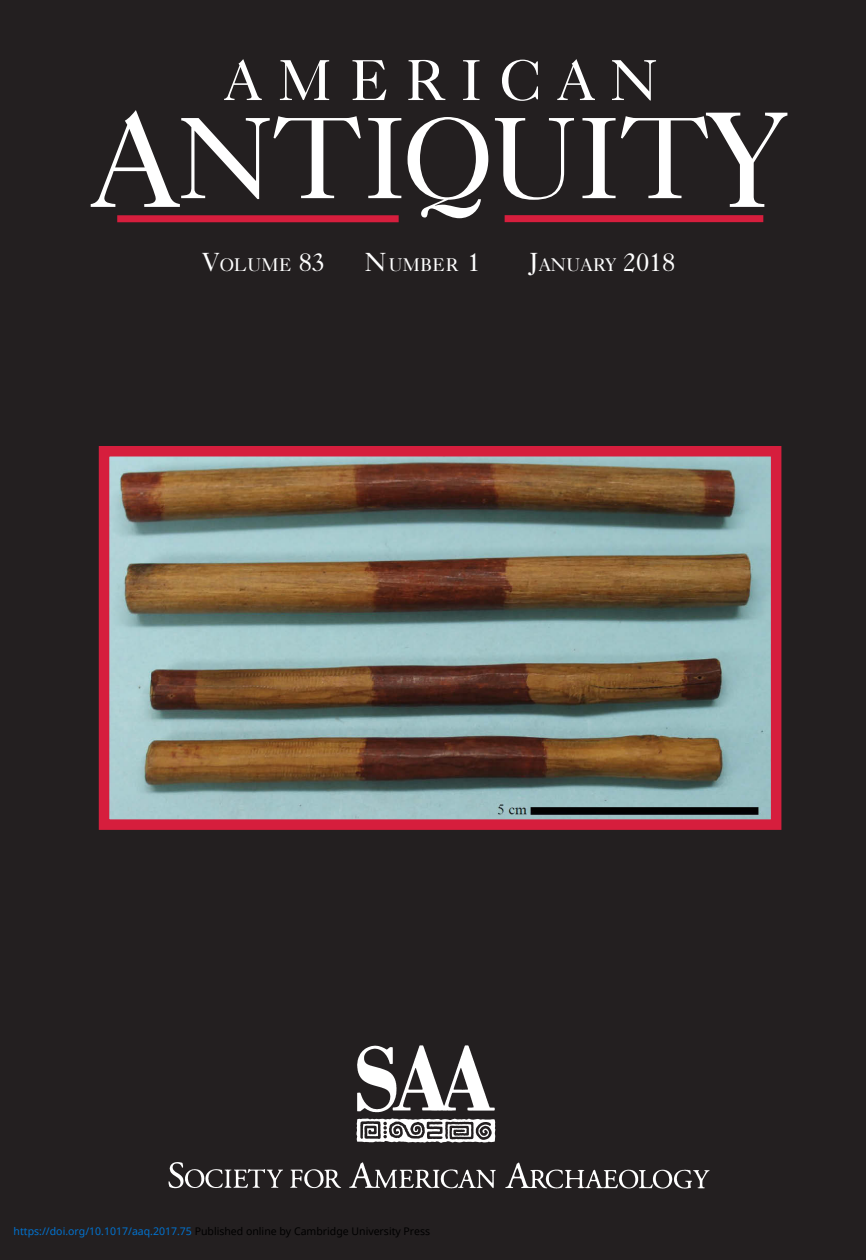
<style>
.page{position:relative;width:866px;height:1260px;background:#fff}
.page>*{position:absolute;margin:0;border:0;box-sizing:border-box;transform-origin:0 0}
.t1{font:116.02px "Caslon Five Forty";letter-spacing:-.02em;color:#fff}
.t2{font:57.75px "Caslon Five Forty";letter-spacing:.26em;color:#fff}
.t3{font:18.38px "Caslon Five Forty";color:#fff}
.t4{font:10.5px "Noto Sans";color:#000}
.s1{font-size:136.5px}
.s2{font-size:26.25px}
.s3{color:#0172cf}
</style>
<div class="page">
<div style="left:0;top:0;width:866px;height:1259px;background:#231f20"></div>
<div style="left:117px;top:215px;width:281px;height:7px;background:#d61e3d"></div>
<div style="left:504px;top:215px;width:259px;height:7px;background:#d61e3d"></div>
<img style="left:168px;top:1045px;width:542px;height:144px">
<img style="left:110px;top:457px;width:660px;height:361px">
<div style="left:99px;top:446px;width:682px;height:383px;border:10px solid #d61e3d"></div>
<p class="t2" style="left:223px;top:59px;width:436px">AMERICAN</p>
<p class="t1" style="left:89px;top:115px;width:700px"><span class="s1">A</span>NTIQUIT<span class="s1">Y</span></p>
<p class="t3" style="left:202px;top:257px;width:124px"><span class="s2">V</span>OLUME <span class="s2">83</span></p>
<p class="t3" style="left:365px;top:257px;width:117px"><span class="s2">N</span>UMBER <span class="s2">1</span></p>
<p class="t3" style="left:528px;top:257px;width:148px"><span class="s2">J</span>ANUARY <span class="s2">2018</span></p>
<p class="t4" style="left:14px;top:1223px;width:418px"><span class="s3">https://doi.org/10.1017/aaq.2017.75</span> Published online by Cambridge University Press</p>
</div>
